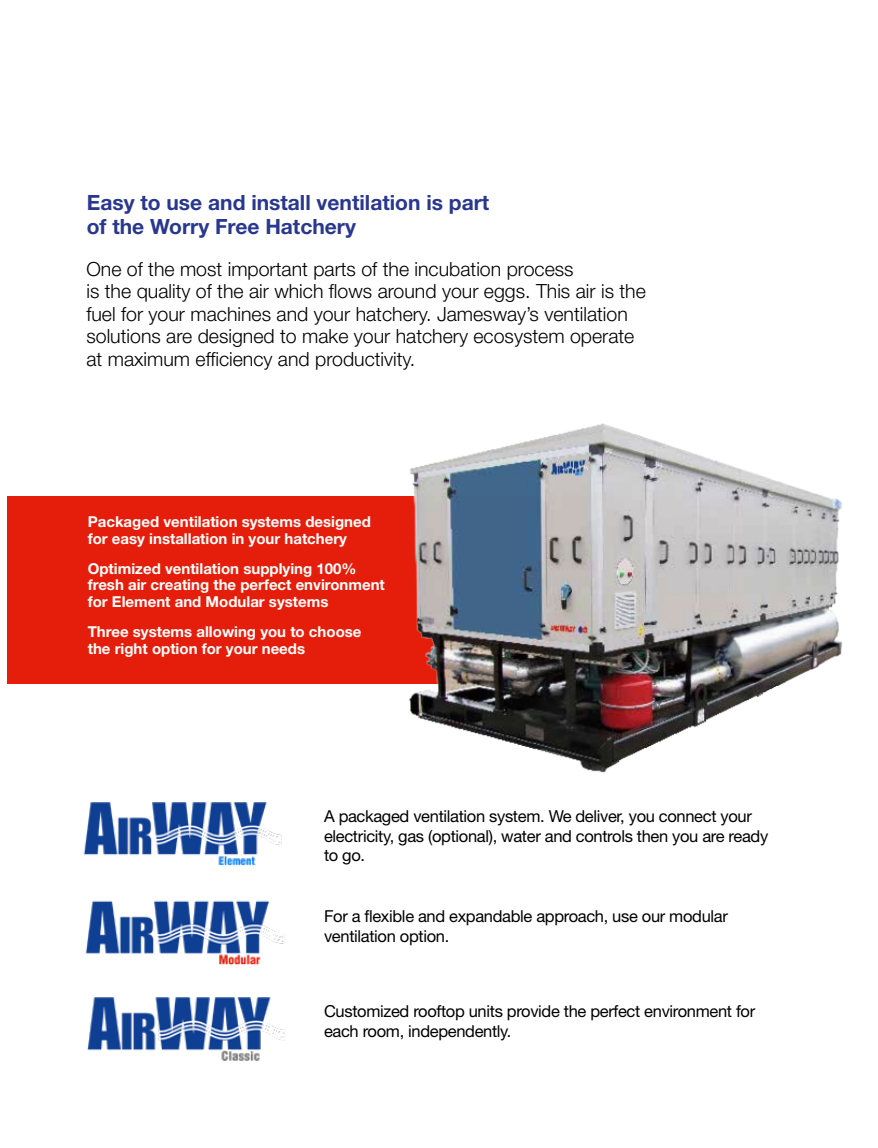
<style>
.page{position:relative;width:878px;height:1148px;background:#fff}
.page>*{position:absolute;margin:0;border:0;box-sizing:border-box;transform-origin:0 0}
.t1{font:700 21px/24px "Helvetica Neue LT Std";color:#29378d}
.t2{font:300 19.5px/22.5px "Helvetica Neue LT Std";color:#000}
.t3{font:16.5px/19.5px "Helvetica Neue LT Std";letter-spacing:-.02em;color:#000}
.t4{font:700 15px/16.5px "Helvetica Neue LT Std";color:#fff}
</style>
<div class="page">
<div style="left:7px;top:496px;width:732px;height:187px;background:#e41e0a"></div>
<img style="left:390px;top:423px;width:453px;height:350px">
<img style="left:87px;top:997px;width:198px;height:63px">
<img style="left:83px;top:802px;width:199px;height:64px">
<img style="left:85px;top:900px;width:200px;height:65px">
<p class="t1" style="left:87px;top:190px;width:404px">Easy to use and install ventilation is part of the Worry Free Hatchery</p>
<p class="t2" style="left:86px;top:257px;width:561px">One of the most important parts of the incubation process<br>is the quality of the air which flows around your eggs. This air is the fuel for your machines and your hatchery. Jamesway’s ventilation solutions are designed to make your hatchery ecosystem operate at maximum efficiency and productivity.</p>
<p class="t4" style="left:88px;top:513px;width:285px">Packaged ventilation systems designed for easy installation in your hatchery</p>
<p class="t4" style="left:88px;top:560px;width:298px">Optimized ventilation supplying 100% fresh air creating the perfect environment for Element and Modular systems</p>
<p class="t4" style="left:88px;top:623px;width:275px">Three systems allowing you to choose the right option for your needs</p>
<p class="t3" style="left:324px;top:806px;width:445px">A packaged ventilation system. We deliver, you connect your electricity, gas (optional), water and controls then you are ready to go.</p>
<p class="t3" style="left:324px;top:906px;width:405px">For a flexible and expandable approach, use our modular ventilation option.</p>
<p class="t3" style="left:324px;top:1001px;width:433px">Customized rooftop units provide the perfect environment for each room, independently.</p>
</div>
